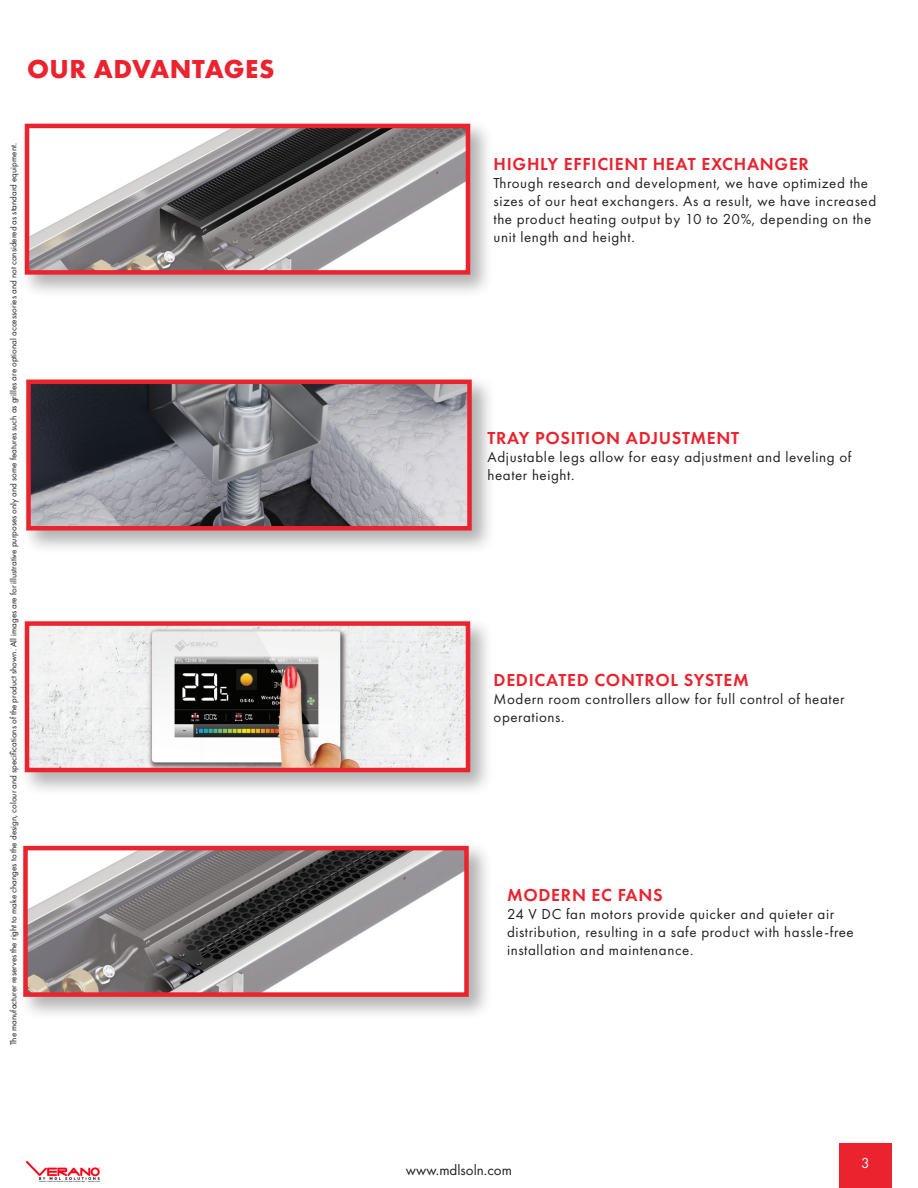
<style>
.page{position:relative;width:918px;height:1188px;background:#fff}
.page>*{position:absolute;margin:0;border:0;box-sizing:border-box;transform-origin:0 0}
.t1{font:700 27px "Futura PT";letter-spacing:.02em;color:#ea232f}
.t2{font:600 18px "Futura PT";letter-spacing:.04em;color:#ea232f}
.t3{font:15px/18px "Futura PT";letter-spacing:.04em;color:#231f20}
.t4{font:15px "Futura PT";color:#231f20}
.t5{font:15px "Futura PT";color:#fff}
.t6{font:9px "Futura PT";color:#231f20}
</style>
<div class="page">
<div style="left:839px;top:1144px;width:53px;height:44px;background:#ea232f"></div>
<img style="left:27px;top:1161px;width:72px;height:21px">
<div style="left:20px;top:119px;width:474px;height:180px;background:#231f20;opacity:.35"></div>
<img style="left:30px;top:129px;width:435px;height:141px">
<div style="left:25px;top:124px;width:445px;height:151px;border:4px solid #ea232f"></div>
<div style="left:21px;top:375px;width:475px;height:180px;background:#231f20;opacity:.35"></div>
<img style="left:31px;top:385px;width:436px;height:141px">
<div style="left:26px;top:380px;width:446px;height:151px;border:4px solid #ea232f"></div>
<div style="left:20px;top:616px;width:474px;height:181px;background:#231f20;opacity:.35"></div>
<img style="left:30px;top:626px;width:435px;height:141px">
<div style="left:25px;top:621px;width:445px;height:151px;border:4px solid #ea232f"></div>
<div style="left:18px;top:841px;width:475px;height:180px;background:#231f20;opacity:.35"></div>
<img style="left:28px;top:851px;width:436px;height:141px">
<div style="left:23px;top:846px;width:446px;height:151px;border:4px solid #ea232f"></div>
<p class="t1" style="left:27px;top:51px;width:249px">OUR ADVANTAGES</p>
<p class="t6" style="left:8px;top:1045px;width:903px;rotate:-90deg">The manufacturer reserves the right to make changes to the design, colour and specifications of the product shown. All images are for illustrative purposes only and some features such as grilles are optional accessories and not considered as standard equipment.</p>
<p class="t2" style="left:494px;top:153px;width:317px">HIGHLY EFFICIENT HEAT EXCHANGER</p>
<p class="t3" style="left:494px;top:174px;width:384px">Through research and development, we have optimized the sizes of our heat exchangers. As a result, we have increased the product heating output by 10 to 20%, depending on the unit length and height.</p>
<p class="t2" style="left:488px;top:427px;width:253px">TRAY POSITION ADJUSTMENT</p>
<p class="t3" style="left:488px;top:448px;width:365px">Adjustable legs allow for easy adjustment and leveling of heater height.</p>
<p class="t2" style="left:494px;top:668px;width:257px">DEDICATED CONTROL SYSTEM</p>
<p class="t3" style="left:494px;top:690px;width:353px">Modern room controllers allow for full control of heater operations.</p>
<p class="t2" style="left:507px;top:884px;width:157px">MODERN EC FANS</p>
<p class="t3" style="left:507px;top:905px;width:348px">24 V DC fan motors provide quicker and quieter air distribution, resulting in a safe product with hassle-free installation and maintenance.</p>
<p class="t4" style="left:406px;top:1161px;width:108px">www.mdlsoln.com</p>
<p class="t5" style="left:861px;top:1154px;width:10px">3</p>
</div>
